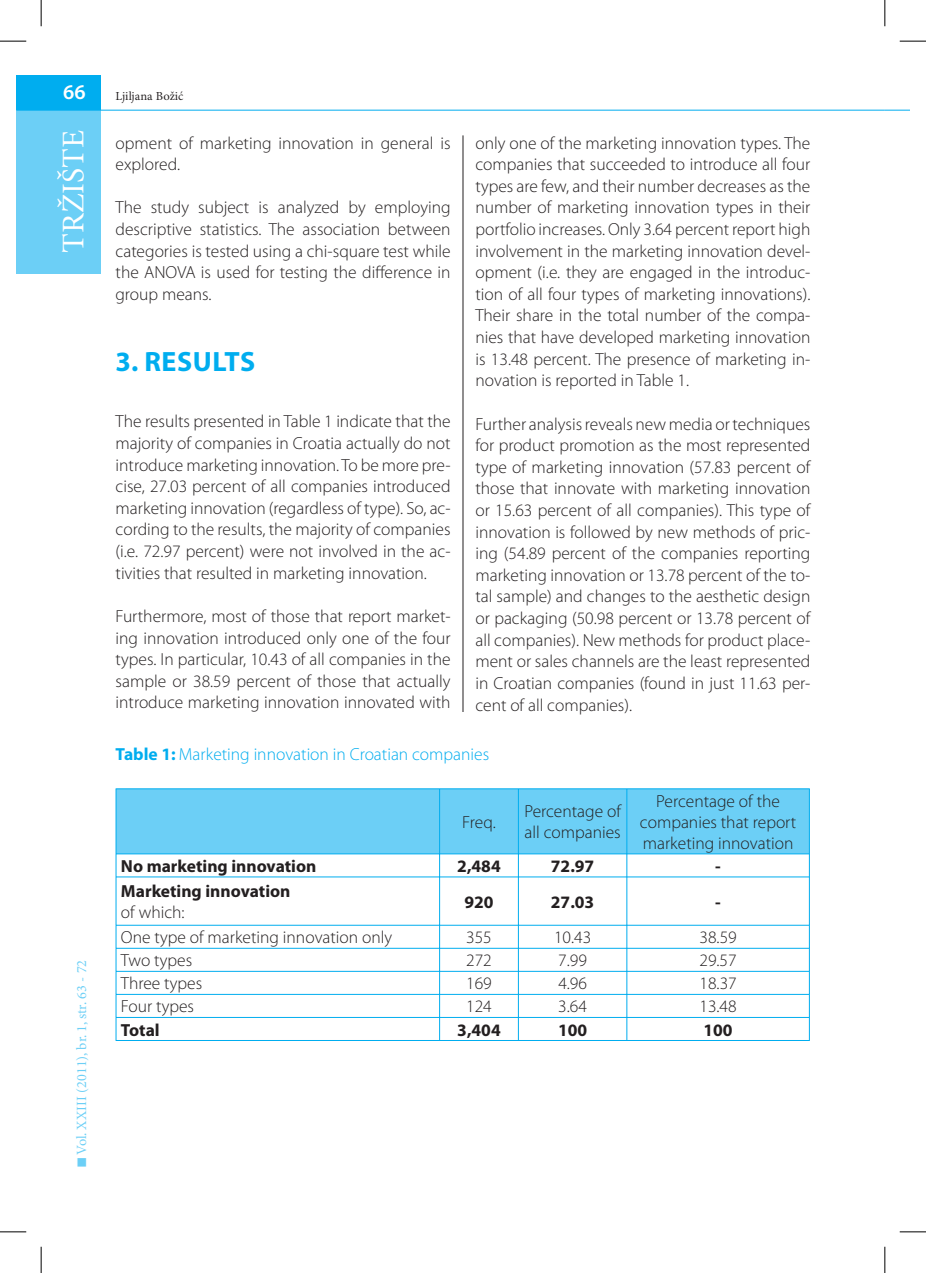
<style>
.page{position:relative;width:926px;height:1273px;background:#fff}
.page>*{position:absolute;margin:0;border:0;box-sizing:border-box;transform-origin:0 0}
.t1{font:31.5px "Minion Pro";color:#fff}
.t2{font:700 28px "Myriad Pro";letter-spacing:.02em;color:#00adef}
.t3{font:600 21px "Myriad Pro";color:#fff}
.t4{font:300 17.5px/21.7px "Myriad Pro";color:#231f20;text-align:justify}
.t5{font:700 17.5px "Myriad Pro";color:#231f20}
.t6{font:300 17.5px "Myriad Pro";color:#00adef}
.t7{font:14px "Minion Pro";color:#6ccff6}
.t8{font:12.25px "Minion Pro";color:#231f20}
.s1{font-weight:700}
</style>
<div class="page">
<div style="left:16px;top:101px;width:85px;height:173px;background:#6ccff6"></div>
<hr style="left:16px;top:110px;width:868px;height:1px;background:#00adef">
<div style="left:16px;top:75px;width:85px;height:35px;background:#00adef"></div>
<hr style="left:462px;top:135px;width:1px;height:1032px;background:#231f20">
<svg style="left:884px;top:110px;width:25px;height:1px"></svg>
<div style="left:456px;top:712px;width:12px;height:462px;background:#fff"></div>
<hr style="left:116px;top:788px;width:323px;height:1px;background:#00adef">
<hr style="left:439px;top:788px;width:79px;height:1px;background:#00adef">
<hr style="left:518px;top:788px;width:109px;height:1px;background:#00adef">
<hr style="left:627px;top:788px;width:182px;height:1px;background:#00adef">
<svg style="left:116px;top:789px;width:694px;height:87px"></svg>
<hr style="left:116px;top:876px;width:323px;height:1px;background:#00adef">
<hr style="left:116px;top:877px;width:1px;height:48px;background:#00adef">
<hr style="left:439px;top:876px;width:79px;height:1px;background:#00adef">
<hr style="left:439px;top:877px;width:1px;height:48px;background:#00adef">
<hr style="left:518px;top:876px;width:109px;height:1px;background:#00adef">
<hr style="left:518px;top:877px;width:1px;height:48px;background:#00adef">
<hr style="left:627px;top:876px;width:182px;height:1px;background:#00adef">
<hr style="left:626px;top:877px;width:1px;height:48px;background:#00adef">
<hr style="left:809px;top:877px;width:1px;height:48px;background:#00adef">
<hr style="left:116px;top:925px;width:323px;height:1px;background:#00adef">
<hr style="left:439px;top:925px;width:79px;height:1px;background:#00adef">
<hr style="left:518px;top:925px;width:109px;height:1px;background:#00adef">
<hr style="left:627px;top:925px;width:182px;height:1px;background:#00adef">
<hr style="left:116px;top:948px;width:323px;height:1px;background:#00adef">
<hr style="left:439px;top:948px;width:79px;height:1px;background:#00adef">
<hr style="left:518px;top:948px;width:109px;height:1px;background:#00adef">
<hr style="left:627px;top:948px;width:182px;height:1px;background:#00adef">
<hr style="left:116px;top:971px;width:323px;height:1px;background:#00adef">
<hr style="left:439px;top:971px;width:79px;height:1px;background:#00adef">
<hr style="left:518px;top:971px;width:109px;height:1px;background:#00adef">
<hr style="left:627px;top:971px;width:182px;height:1px;background:#00adef">
<hr style="left:116px;top:994px;width:323px;height:1px;background:#00adef">
<hr style="left:439px;top:994px;width:79px;height:1px;background:#00adef">
<hr style="left:518px;top:994px;width:109px;height:1px;background:#00adef">
<hr style="left:627px;top:994px;width:182px;height:1px;background:#00adef">
<hr style="left:116px;top:1017px;width:323px;height:1px;background:#00adef">
<svg style="left:116px;top:926px;width:1px;height:114px"></svg>
<hr style="left:439px;top:1017px;width:79px;height:1px;background:#00adef">
<svg style="left:439px;top:926px;width:1px;height:114px"></svg>
<hr style="left:518px;top:1017px;width:109px;height:1px;background:#00adef">
<svg style="left:518px;top:926px;width:1px;height:114px"></svg>
<hr style="left:627px;top:1017px;width:182px;height:1px;background:#00adef">
<svg style="left:626px;top:926px;width:1px;height:114px"></svg>
<svg style="left:809px;top:926px;width:1px;height:114px"></svg>
<hr style="left:116px;top:1040px;width:511px;height:1px;background:#00adef">
<hr style="left:627px;top:1040px;width:182px;height:1px;background:#00adef">
<svg style="left:0;top:41px;width:26px;height:1px"></svg>
<svg style="left:899px;top:41px;width:27px;height:1px"></svg>
<svg style="left:0;top:1231px;width:26px;height:1px"></svg>
<svg style="left:899px;top:1231px;width:27px;height:1px"></svg>
<svg style="left:41px;top:0;width:1px;height:26px"></svg>
<svg style="left:41px;top:1247px;width:1px;height:26px"></svg>
<svg style="left:884px;top:0;width:1px;height:26px"></svg>
<svg style="left:884px;top:1247px;width:1px;height:26px"></svg>
<p class="t3" style="left:63px;top:84px;width:24px">66</p>
<p class="t8" style="left:116px;top:91px;width:69px">Ljiljana Božić</p>
<h1 class="t1" style="left:61px;top:253px;width:124px;rotate:-90deg">TRŽIŠTE</h1>
<p class="t7" style="left:76px;top:1167px;width:209px;rotate:-90deg">■ Vol. XXIII (2011), br. 1, str. 63 - 72</p>
<p class="t4" style="left:475px;top:134px;width:336px">only one of the marketing innovation types. The companies that succeeded to introduce all four types are few, and their number decreases as the number of marketing innovation types in their portfolio increases. Only 3.64 percent report high involvement in the marketing innovation devel&shy;opment (i.e. they are engaged in the introduc&shy;tion of all four types of marketing innovations).<br>Their share in the total number of the compa&shy;nies that have developed marketing innovation is 13.48 percent. The presence of marketing in&shy;novation is reported in Table 1.</p>
<p class="t4" style="left:475px;top:415px;width:336px">Further analysis reveals new media or techniques for product promotion as the most represented type of marketing innovation (57.83 percent of those that innovate with marketing innovation or 15.63 percent of all companies). This type of innovation is followed by new methods of pric&shy;ing (54.89 percent of the companies reporting marketing innovation or 13.78 percent of the to&shy;tal sample) and changes to the aesthetic design or packaging (50.98 percent or 13.78 percent of all companies). New methods for product place&shy;ment or sales channels are the least represented in Croatian companies (found in just 11.63 per&shy;cent of all companies).</p>
<p class="t6" style="left:116px;top:747px;width:375px"><span class="s1">Table 1:</span> Marketing innovation in Croatian companies</p>
<p class="t4" style="left:116px;top:134px;width:336px">opment of marketing innovation in general is explored.</p>
<p class="t4" style="left:116px;top:198px;width:336px">The study subject is analyzed by employing descriptive statistics. The association between categories is tested using a chi-square test while the ANOVA is used for testing the difference in group means.</p>
<h2 class="t2" style="left:116px;top:351px;width:141px">3. RESULTS</h2>
<p class="t4" style="left:116px;top:412px;width:336px">The results presented in Table 1 indicate that the majority of companies in Croatia actually do not introduce marketing innovation. To be more pre&shy;cise, 27.03 percent of all companies introduced marketing innovation (regardless of type). So, ac&shy;cording to the results, the majority of companies (i.e. 72.97 percent) were not involved in the ac&shy;tivities that resulted in marketing innovation.</p>
<p class="t4" style="left:116px;top:607px;width:336px">Furthermore, most of those that report market&shy;ing innovation introduced only one of the four types. In particular, 10.43 of all companies in the sample or 38.59 percent of those that actually introduce marketing innovation innovated with</p>
<p class="t4" style="left:462px;top:813px;width:35px">Freq.</p>
<p class="t4" style="left:524px;top:803px;width:98px;line-height:21px">Percentage of all companies</p>
<p class="t4" style="left:640px;top:792px;width:158px;line-height:21px;text-align:center">Percentage of the companies that report marketing innovation</p>
<p class="t5" style="left:121px;top:859px;width:197px">No marketing innovation</p>
<p class="t5" style="left:457px;top:859px;width:45px">2,484</p>
<p class="t5" style="left:551px;top:859px;width:45px">72.97</p>
<p class="t5" style="left:715px;top:859px;width:7px">-</p>
<p class="t5" style="left:121px;top:885px;width:171px">Marketing innovation</p>
<p class="t4" style="left:121px;top:903px;width:65px">of which:</p>
<p class="t5" style="left:464px;top:895px;width:31px">920</p>
<p class="t5" style="left:551px;top:895px;width:45px">27.03</p>
<p class="t5" style="left:715px;top:895px;width:7px">-</p>
<p class="t4" style="left:121px;top:928px;width:273px">One type of marketing innovation only</p>
<p class="t4" style="left:466px;top:928px;width:27px">355</p>
<p class="t4" style="left:554px;top:928px;width:39px">10.43</p>
<p class="t4" style="left:699px;top:928px;width:39px">38.59</p>
<p class="t4" style="left:121px;top:951px;width:73px">Two types</p>
<p class="t4" style="left:466px;top:951px;width:27px">272</p>
<p class="t4" style="left:558px;top:951px;width:30px">7.99</p>
<p class="t4" style="left:699px;top:951px;width:39px">29.57</p>
<p class="t4" style="left:121px;top:974px;width:83px">Three types</p>
<p class="t4" style="left:466px;top:974px;width:27px">169</p>
<p class="t4" style="left:558px;top:974px;width:30px">4.96</p>
<p class="t4" style="left:699px;top:974px;width:39px">18.37</p>
<p class="t4" style="left:121px;top:997px;width:75px">Four types</p>
<p class="t4" style="left:466px;top:997px;width:27px">124</p>
<p class="t4" style="left:558px;top:997px;width:30px">3.64</p>
<p class="t4" style="left:699px;top:997px;width:39px">13.48</p>
<p class="t5" style="left:121px;top:1023px;width:40px">Total</p>
<p class="t5" style="left:457px;top:1023px;width:45px">3,404</p>
<p class="t5" style="left:558px;top:1023px;width:31px">100</p>
<p class="t5" style="left:703px;top:1023px;width:31px">100</p>
</div>
